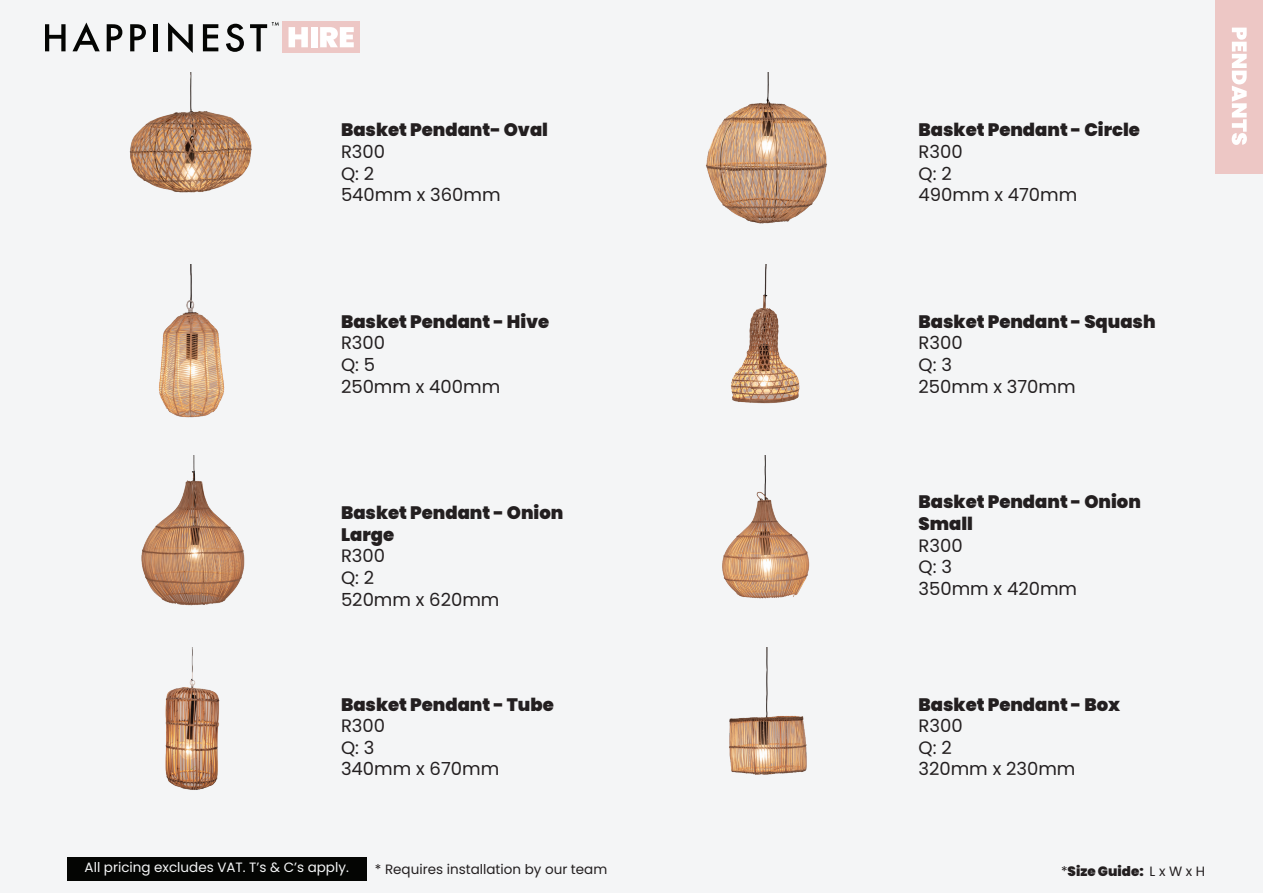
<style>
.page{position:relative;width:1263px;height:893px;background:#f4f5f6}
.page>*{position:absolute;margin:0;border:0;box-sizing:border-box;transform-origin:0 0}
.t1{font:900 18px/21.6px "Poppins";color:#231f20}
.t2{font:18px/21.6px "Poppins";color:#231f20}
.t3{font:13.5px "Poppins";color:#f4f5f6}
.t4{font:13.5px "Poppins";color:#231f20}
.t5{font:900 13.5px "Poppins";color:#231f20}
.s1{font-weight:400}
</style>
<div class="page">
<img style="left:165px;top:647px;width:55px;height:143px">
<div style="left:1215px;top:0;width:48px;height:173px;background:#edc7c5"></div>
<svg style="left:1232px;top:28px;width:15px;height:117px"></svg>
<div style="left:67px;top:857px;width:300px;height:24px;background:#040503"></div>
<img style="left:129px;top:73px;width:123px;height:120px">
<img style="left:729px;top:647px;width:78px;height:128px">
<img style="left:706px;top:73px;width:121px;height:151px">
<img style="left:141px;top:456px;width:104px;height:150px">
<img style="left:722px;top:456px;width:88px;height:143px">
<div style="left:282px;top:21px;width:78px;height:32px;background:#edc7c5"></div>
<svg style="left:45px;top:24px;width:21px;height:27px"></svg>
<svg style="left:72px;top:23px;width:28px;height:28px"></svg>
<svg style="left:107px;top:24px;width:15px;height:27px"></svg>
<svg style="left:130px;top:24px;width:16px;height:27px"></svg>
<hr style="left:154px;top:24px;width:4px;height:27px;background:#040503">
<svg style="left:168px;top:22px;width:25px;height:31px"></svg>
<svg style="left:203px;top:24px;width:15px;height:27px"></svg>
<svg style="left:226px;top:24px;width:18px;height:28px"></svg>
<svg style="left:250px;top:22px;width:29px;height:29px"></svg>
<svg style="left:288px;top:27px;width:20px;height:20px"></svg>
<div style="left:311px;top:27px;width:6px;height:20px;background:#fff"></div>
<svg style="left:320px;top:27px;width:34px;height:20px"></svg>
<img style="left:731px;top:264px;width:69px;height:140px">
<img style="left:159px;top:264px;width:66px;height:154px">
<p class="t1" style="left:341px;top:119px;width:209px">Basket Pendant- Oval</p>
<p class="t2" style="left:341px;top:141px;width:161px">R300<br>Q: 2<br>540mm x 360mm</p>
<p class="t1" style="left:341px;top:311px;width:210px">Basket Pendant - Hive</p>
<p class="t2" style="left:341px;top:332px;width:161px">R300<br>Q: 5<br>250mm x 400mm</p>
<p class="t1" style="left:341px;top:502px;width:224px">Basket Pendant - Onion<br>Large</p>
<p class="t2" style="left:341px;top:545px;width:160px">R300<br>Q: 2<br>520mm x 620mm</p>
<p class="t1" style="left:341px;top:694px;width:214px">Basket Pendant - Tube</p>
<p class="t2" style="left:341px;top:715px;width:160px">R300<br>Q: 3<br>340mm x 670mm</p>
<p class="t1" style="left:918px;top:119px;width:223px">Basket Pendant - Circle</p>
<p class="t2" style="left:918px;top:141px;width:160px">R300<br>Q: 2<br>490mm x 470mm</p>
<p class="t1" style="left:918px;top:311px;width:239px">Basket Pendant - Squash</p>
<p class="t2" style="left:918px;top:332px;width:159px">R300<br>Q: 3<br>250mm x 370mm</p>
<p class="t1" style="left:918px;top:491px;width:224px">Basket Pendant - Onion<br>Small</p>
<p class="t2" style="left:918px;top:535px;width:160px">R300<br>Q: 3<br>350mm x 420mm</p>
<p class="t1" style="left:918px;top:694px;width:203px">Basket Pendant - Box</p>
<p class="t2" style="left:918px;top:715px;width:158px">R300<br>Q: 2<br>320mm x 230mm</p>
<p class="t3" style="left:85px;top:860px;width:266px">All pricing excludes VAT. T’s &amp; C’s apply.</p>
<p class="t4" style="left:375px;top:861px;width:234px">* Requires installation by our team</p>
<p class="t5" style="left:1061px;top:863px;width:146px"><span class="s1">*</span>Size Guide: <span class="s1">L x W x H</span></p>
</div>
